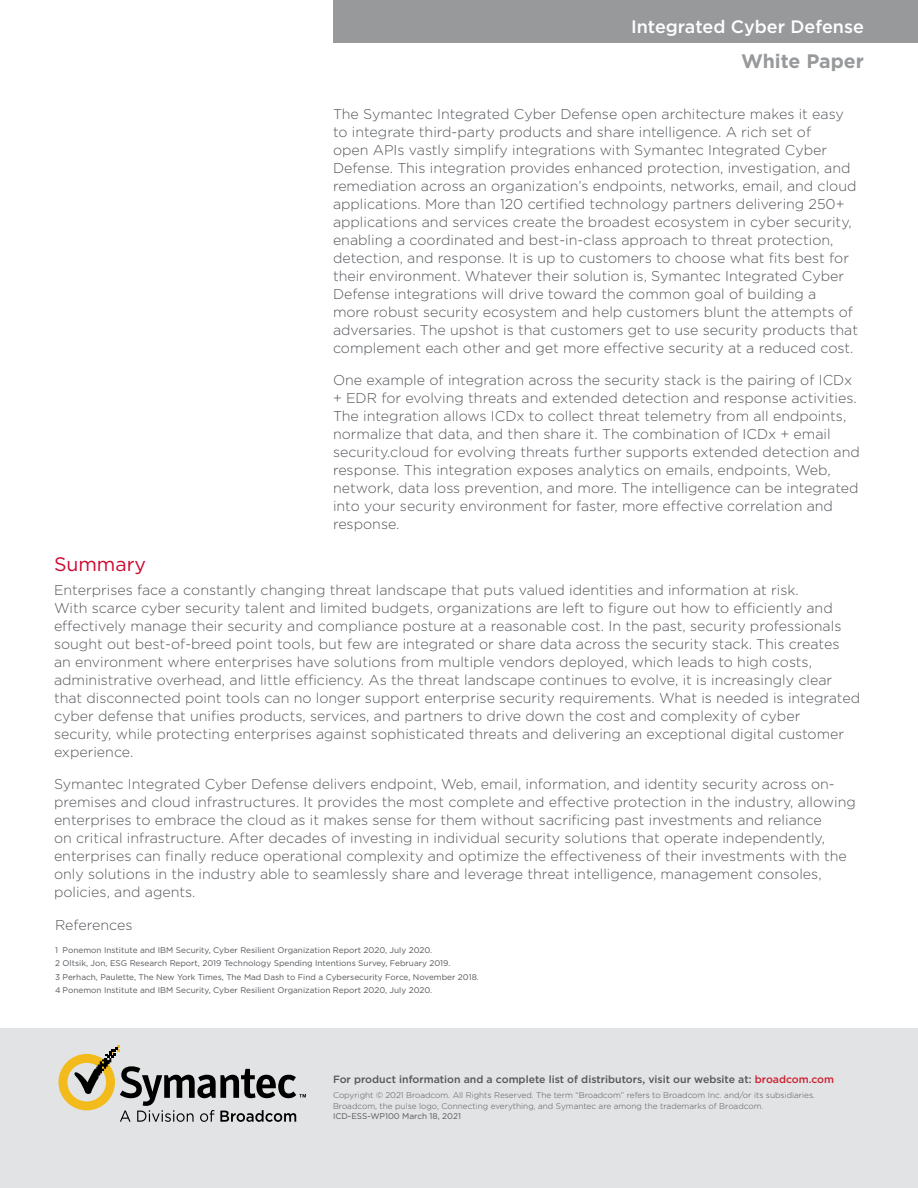
<style>
.page{position:relative;width:918px;height:1188px;background:#fff}
.page>*{position:absolute;margin:0;border:0;box-sizing:border-box;transform-origin:0 0}
.t1{font:700 19.5px "Gotham";color:#97999b}
.Body_Head{font:19.5px "Gotham";color:#cc092f}
.t2{font:500 18px "Gotham";color:#fff}
.Body_Text{font:300 14.25px/18px "Gotham";color:#53565a}
.t3{font:500 10.5px "Gotham";color:#53565a}
.Notes{font:8.25px "Gotham";color:#53565a}
.t4{font:300 8.25px/10.5px "Gotham";color:#53565a}
.s1{color:#cc2031}
</style>
<div class="page">
<div style="left:333px;top:0;width:585px;height:43px;background:#97999b"></div>
<div style="left:0;top:1028px;width:918px;height:160px;background:#e2e3e4"></div>
<svg style="left:58px;top:1045px;width:248px;height:77px"></svg>
<p class="t2" style="left:631px;top:15px;width:234px">Integrated Cyber Defense</p>
<h1 class="t1" style="left:741px;top:48px;width:124px">White Paper</h1>
<p class="Body_Text" style="left:333px;top:105px;width:527px">The Symantec Integrated Cyber Defense open architecture makes it easy to integrate third-party products and share intelligence. A rich set of<br>open APIs vastly simplify integrations with Symantec Integrated Cyber Defense. This integration provides enhanced protection, investigation, and remediation across an organization’s endpoints, networks, email, and cloud applications. More than 120 certified technology partners delivering 250+ applications and services create the broadest ecosystem in cyber security, enabling a coordinated and best-in-class approach to threat protection, detection, and response. It is up to customers to choose what fits best for their environment. Whatever their solution is, Symantec Integrated Cyber Defense integrations will drive toward the common goal of building a<br>more robust security ecosystem and help customers blunt the attempts of adversaries. The upshot is that customers get to use security products that complement each other and get more effective security at a reduced cost.</p>
<p class="Body_Text" style="left:333px;top:370px;width:528px">One example of integration across the security stack is the pairing of ICDx + EDR for evolving threats and extended detection and response activities.<br>The integration allows ICDx to collect threat telemetry from all endpoints, normalize that data, and then share it. The combination of ICDx + email security.cloud for evolving threats further supports extended detection and response. This integration exposes analytics on emails, endpoints, Web, network, data loss prevention, and more. The intelligence can be integrated into your security environment for faster, more effective correlation and response.</p>
<p class="Body_Head" style="left:54px;top:551px;width:94px">Summary</p>
<p class="Body_Text" style="left:54px;top:581px;width:808px">Enterprises face a constantly changing threat landscape that puts valued identities and information at risk.<br>With scarce cyber security talent and limited budgets, organizations are left to figure out how to efficiently and effectively manage their security and compliance posture at a reasonable cost. In the past, security professionals sought out best-of-breed point tools, but few are integrated or share data across the security stack. This creates<br>an environment where enterprises have solutions from multiple vendors deployed, which leads to high costs, administrative overhead, and little efficiency. As the threat landscape continues to evolve, it is increasingly clear that disconnected point tools can no longer support enterprise security requirements. What is needed is integrated cyber defense that unifies products, services, and partners to drive down the cost and complexity of cyber security, while protecting enterprises against sophisticated threats and delivering an exceptional digital customer experience.</p>
<p class="Body_Text" style="left:54px;top:775px;width:803px">Symantec Integrated Cyber Defense delivers endpoint, Web, email, information, and identity security across on&shy;premises and cloud infrastructures. It provides the most complete and effective protection in the industry, allowing enterprises to embrace the cloud as it makes sense for them without sacrificing past investments and reliance<br>on critical infrastructure. After decades of investing in individual security solutions that operate independently, enterprises can finally reduce operational complexity and optimize the effectiveness of their investments with the only solutions in the industry able to seamlessly share and leverage threat intelligence, management consoles, policies, and agents.</p>
<p class="Body_Text" style="left:55px;top:916px;width:79px">References</p>
<p class="Notes" style="left:55px;top:945px;width:379px">1 Ponemon Institute and IBM Security, Cyber Resilient Organization Report 2020, July 2020.</p>
<p class="Notes" style="left:55px;top:958px;width:397px">2 Oltsik, Jon, ESG Research Report, 2019 Technology Spending Intentions Survey, February 2019.</p>
<p class="Notes" style="left:55px;top:972px;width:425px">3 Perhach, Paulette, The New York Times, The Mad Dash to Find a Cybersecurity Force, November 2018.</p>
<p class="Notes" style="left:55px;top:985px;width:379px">4 Ponemon Institute and IBM Security, Cyber Resilient Organization Report 2020, July 2020.</p>
<p class="t3" style="left:333px;top:1073px;width:503px">For product information and a complete list of distributors, visit our website at: <span class="s1">broadcom.com</span></p>
<p class="t4" style="left:333px;top:1090px;width:484px">Copyright © 2021 Broadcom. All Rights Reserved. The term “Broadcom” refers to Broadcom Inc. and/or its subsidiaries.<br>Broadcom, the pulse logo, Connecting everything, and Symantec are among the trademarks of Broadcom.</p>
<p class="Notes" style="left:333px;top:1111px;width:129px">ICD-ESS-WP100 March 18, 2021</p>
</div>
